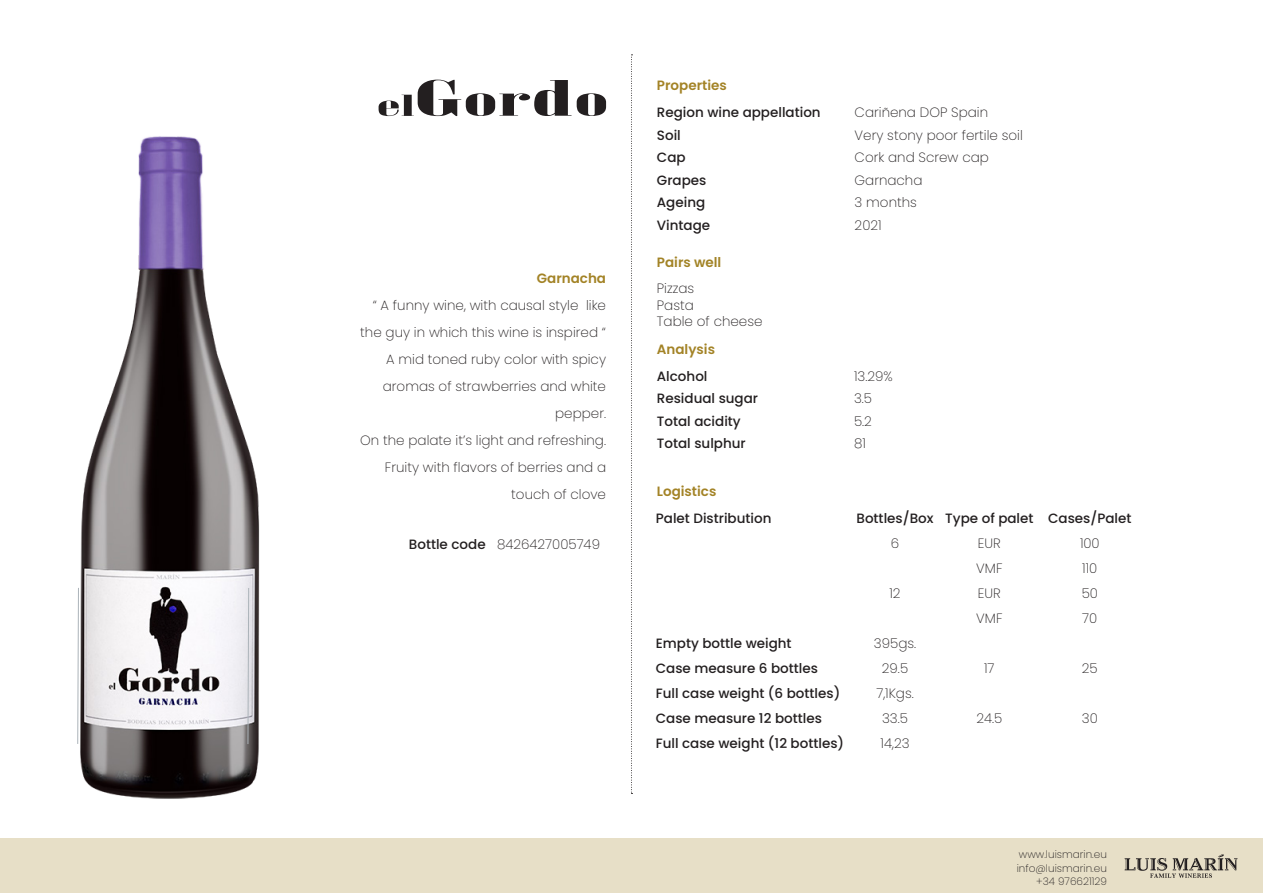
<style>
.page{position:relative;width:1263px;height:893px;background:#fff}
.page>*{position:absolute;margin:0;border:0;box-sizing:border-box;transform-origin:0 0}
.t1{font:200 13.5px/27px "Poppins";color:#231f20;text-align:right}
.t2{font:500 13.5px "Poppins";color:#231f20}
.t3{font:600 13.5px "Poppins";color:#a38326}
.t4{font:600 13.5px "Poppins";color:#a28326}
.t5{font:200 10.5px "Poppins";color:#231f20}
</style>
<div class="page">
<div style="left:0;top:839px;width:1263px;height:54px;background:#e7dfc7"></div>
<img style="left:80px;top:136px;width:180px;height:663px">
<svg style="left:631px;top:54px;width:1px;height:740px"></svg>
<svg style="left:1124px;top:854px;width:113px;height:24px"></svg>
<svg style="left:379px;top:80px;width:227px;height:36px"></svg>
<svg style="left:77px;top:588px;width:2px;height:156px"></svg>
<svg style="left:248px;top:588px;width:1px;height:156px"></svg>
<p class="t3" style="left:537px;top:271px;width:71px">Garnacha</p>
<p class="t1" style="left:360px;top:292px;width:247px">“ A funny wine, with causal style like the guy in which this wine is inspired “</p>
<p class="t1" style="left:383px;top:346px;width:225px">A mid toned ruby color with spicy aromas of strawberries and white pepper.</p>
<p class="t1" style="left:360px;top:427px;width:247px">On the palate it’s light and refreshing.<br>Fruity with flavors of berries and a touch of clove</p>
<p class="t2" style="left:409px;top:536px;width:78px">Bottle code</p>
<p class="t1" style="left:497px;top:531px;width:104px">8426427005749</p>
<p class="t3" style="left:657px;top:78px;width:71px">Properties</p>
<p class="t2" style="left:657px;top:105px;width:165px">Region wine appellation</p>
<p class="t2" style="left:657px;top:127px;width:25px">Soil</p>
<p class="t2" style="left:657px;top:150px;width:30px">Cap</p>
<p class="t2" style="left:657px;top:172px;width:51px">Grapes</p>
<p class="t2" style="left:657px;top:195px;width:50px">Ageing</p>
<p class="t2" style="left:657px;top:217px;width:55px">Vintage</p>
<p class="t4" style="left:657px;top:254px;width:66px">Pairs well</p>
<p class="t1" style="left:657px;top:275px;width:39px">Pizzas</p>
<p class="t1" style="left:657px;top:291px;width:38px">Pasta</p>
<p class="t1" style="left:657px;top:308px;width:107px">Table of cheese</p>
<p class="t3" style="left:657px;top:341px;width:60px">Analysis</p>
<p class="t2" style="left:657px;top:368px;width:52px">Alcohol</p>
<p class="t2" style="left:657px;top:391px;width:103px">Residual sugar</p>
<p class="t2" style="left:657px;top:413px;width:85px">Total acidity</p>
<p class="t2" style="left:657px;top:436px;width:90px">Total sulphur</p>
<p class="t1" style="left:855px;top:99px;width:135px">Cariñena DOP Spain</p>
<p class="t1" style="left:855px;top:122px;width:170px">Very stony poor fertile soil</p>
<p class="t1" style="left:855px;top:144px;width:136px">Cork and Screw cap</p>
<p class="t1" style="left:855px;top:167px;width:69px">Garnacha</p>
<p class="t1" style="left:855px;top:189px;width:64px">3 months</p>
<p class="t1" style="left:855px;top:212px;width:29px">2021</p>
<p class="t1" style="left:854px;top:363px;width:40px">13.29%</p>
<p class="t1" style="left:854px;top:385px;width:20px">3.5</p>
<p class="t1" style="left:854px;top:408px;width:19px">5.2</p>
<p class="t1" style="left:854px;top:430px;width:13px">81</p>
<p class="t3" style="left:657px;top:484px;width:61px">Logistics</p>
<p class="t2" style="left:656px;top:510px;width:117px">Palet Distribution</p>
<p class="t2" style="left:656px;top:635px;width:137px">Empty bottle weight</p>
<p class="t2" style="left:656px;top:660px;width:164px">Case measure 6 bottles</p>
<p class="t2" style="left:656px;top:685px;width:186px">Full case weight (6 bottles)</p>
<p class="t2" style="left:656px;top:710px;width:168px">Case measure 12 bottles</p>
<p class="t2" style="left:656px;top:735px;width:190px">Full case weight (12 bottles)</p>
<p class="t2" style="left:856px;top:510px;width:79px">Bottles/Box</p>
<p class="t1" style="left:891px;top:530px;width:10px">6</p>
<p class="t1" style="left:889px;top:580px;width:13px">12</p>
<p class="t1" style="left:874px;top:630px;width:44px">395gs.</p>
<p class="t1" style="left:882px;top:655px;width:28px">29.5</p>
<p class="t1" style="left:876px;top:680px;width:39px">7,1Kgs.</p>
<p class="t1" style="left:882px;top:705px;width:27px">33.5</p>
<p class="t1" style="left:880px;top:730px;width:30px">14,23</p>
<p class="t2" style="left:945px;top:510px;width:90px">Type of palet</p>
<p class="t1" style="left:978px;top:530px;width:24px">EUR</p>
<p class="t1" style="left:976px;top:555px;width:28px">VMF</p>
<p class="t1" style="left:978px;top:580px;width:24px">EUR</p>
<p class="t1" style="left:976px;top:605px;width:28px">VMF</p>
<p class="t1" style="left:984px;top:655px;width:12px">17</p>
<p class="t1" style="left:976px;top:705px;width:27px">24.5</p>
<p class="t2" style="left:1048px;top:510px;width:85px">Cases/Palet</p>
<p class="t1" style="left:1080px;top:530px;width:21px">100</p>
<p class="t1" style="left:1082px;top:555px;width:17px">110</p>
<p class="t1" style="left:1082px;top:580px;width:18px">50</p>
<p class="t1" style="left:1082px;top:605px;width:17px">70</p>
<p class="t1" style="left:1082px;top:655px;width:17px">25</p>
<p class="t1" style="left:1082px;top:705px;width:17px">30</p>
<p class="t5" style="left:1019px;top:848px;width:90px">www.luismarin.eu</p>
<p class="t5" style="left:1017px;top:862px;width:92px">info@luismarin.eu</p>
<p class="t5" style="left:1036px;top:875px;width:72px">+34 976621129</p>
</div>
